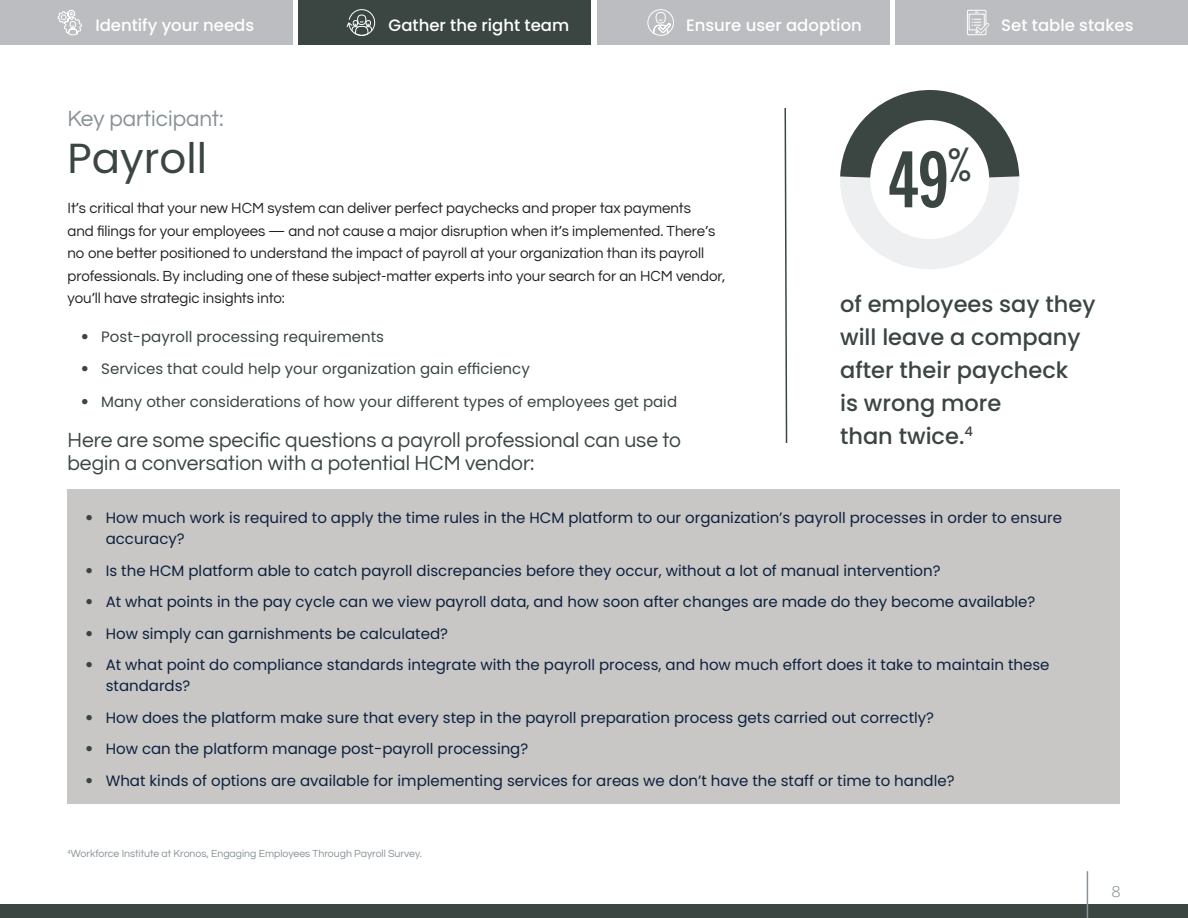
<style>
.page{position:relative;width:1188px;height:918px;background:#fff}
.page>*{position:absolute;margin:0;border:0;box-sizing:border-box;transform-origin:0 0}
.body_copy{font:77.7px "Trade Gothic Next LT Pro Bd Cm";color:#3b4643}
.t1{font:42px "Poppins";color:#3b4643}
.Callout{font:500 22.5px/33px "Poppins";color:#3b4643}
.eyebrow{font:22.5px "Questrial";color:#879196}
.body_copy-2{font:21px/22.5px "Questrial";color:#3b4643}
.bullets{font:500 16.5px "Poppins";color:#fff}
.bullets-2{font:15px/21px "Poppins";color:#0e203e}
.body_copy-3{font:15px/22.5px "Questrial";color:#231f20}
.bullets-3{font:15px "Poppins";color:#3b4643}
.t2{font:300 15px "Trade Gothic Next LT Pro";color:#879196}
.footnote{font:10.5px "Questrial";color:#879196}
.s1{font-family:"Trade Gothic Next LT Pro"}
.s2{font-family:"Trade Gothic Next LT Pro";color:#3b4643}
</style>
<div class="page">
<div style="left:0;top:905px;width:1188px;height:13px;background:#3b4643"></div>
<div style="left:68px;top:489px;width:1052px;height:315px;background:#c8c7c5"></div>
<svg style="left:840px;top:90px;width:180px;height:179px"></svg>
<div style="left:870px;top:120px;width:119px;height:119px;background:#fff;border-radius:50%"></div>
<svg style="left:784px;top:108px;width:4px;height:335px"></svg>
<div style="left:0;top:0;width:292px;height:45px;background:#bcbdc0"></div>
<svg style="left:57px;top:9px;width:25px;height:27px"></svg>
<div style="left:298px;top:0;width:293px;height:45px;background:#3b4643"></div>
<svg style="left:346px;top:9px;width:30px;height:27px"></svg>
<div style="left:597px;top:0;width:293px;height:45px;background:#bcbdc0"></div>
<svg style="left:647px;top:9px;width:27px;height:27px"></svg>
<div style="left:896px;top:0;width:292px;height:45px;background:#bcbdc0"></div>
<div style="left:967px;top:10px;width:19px;height:25px;border:1px solid #fff"></div>
<svg style="left:968px;top:12px;width:21px;height:22px"></svg>
<hr style="left:1087px;top:871px;width:1px;height:47px;background:#879196">
<p class="bullets" style="left:95px;top:16px;width:160px">Identify your needs</p>
<p class="bullets" style="left:389px;top:16px;width:182px">Gather the right team</p>
<p class="bullets" style="left:686px;top:16px;width:177px">Ensure user adoption</p>
<p class="bullets" style="left:1001px;top:16px;width:134px">Set table stakes</p>
<p class="eyebrow" style="left:68px;top:103px;width:158px">Key participant:</p>
<h1 class="t1" style="left:68px;top:134px;width:141px">Payroll</h1>
<p class="body_copy-3" style="left:68px;top:198px;width:659px">It’s critical that your new HCM system can deliver perfect paychecks and proper tax payments<br>and filings for your employees — and not cause a major disruption when it’s implemented. There’s no one better positioned to understand the impact of payroll at your organization than its payroll professionals. By including one of these subject-matter experts into your search for an HCM vendor, you’ll have strategic insights into:</p>
<p class="bullets-3" style="left:81px;top:328px;width:305px"><span class="s1">•</span> Post-payroll processing requirements</p>
<p class="bullets-3" style="left:81px;top:360px;width:450px"><span class="s1">•</span> Services that could help your organization gain efficiency</p>
<p class="bullets-3" style="left:81px;top:393px;width:598px"><span class="s1">•</span> Many other considerations of how your different types of employees get paid</p>
<p class="body_copy-2" style="left:68px;top:430px;width:615px">Here are some specific questions a payroll professional can use to begin a conversation with a potential HCM vendor:</p>
<p class="bullets-2" style="left:106px;top:508px;width:958px;text-indent:-20px"><span class="s2">•</span> How much work is required to apply the time rules in the HCM platform to our organization’s payroll processes in order to ensure accuracy?</p>
<p class="bullets-2" style="left:86px;top:560px;width:857px"><span class="s2">•</span> Is the HCM platform able to catch payroll discrepancies before they occur, without a lot of manual intervention?</p>
<p class="bullets-2" style="left:86px;top:592px;width:951px"><span class="s2">•</span> At what points in the pay cycle can we view payroll data, and how soon after changes are made do they become available?</p>
<p class="bullets-2" style="left:86px;top:623px;width:364px"><span class="s2">•</span> How simply can garnishments be calculated?</p>
<p class="bullets-2" style="left:106px;top:655px;width:945px;text-indent:-20px"><span class="s2">•</span> At what point do compliance standards integrate with the payroll process, and how much effort does it take to maintain these standards?</p>
<p class="bullets-2" style="left:86px;top:707px;width:850px"><span class="s2">•</span> How does the platform make sure that every step in the payroll preparation process gets carried out correctly?</p>
<p class="bullets-2" style="left:86px;top:739px;width:444px"><span class="s2">•</span> How can the platform manage post-payroll processing?</p>
<p class="bullets-2" style="left:86px;top:770px;width:871px"><span class="s2">•</span> What kinds of options are available for implementing services for areas we don’t have the staff or time to handle?</p>
<p class="body_copy" style="left:889px;top:127px;width:84px">49<sup>%</sup></p>
<p class="Callout" style="left:840px;top:287px;width:257px">of employees say they will leave a company after their paycheck<br>is wrong more<br>than twice.<sup>4</sup></p>
<p class="footnote" style="left:68px;top:846px;width:356px"><sup>4</sup>Workforce Institute at Kronos, Engaging Employees Through Payroll Survey.</p>
<p class="t2" style="left:1112px;top:881px;width:10px">8</p>
</div>
